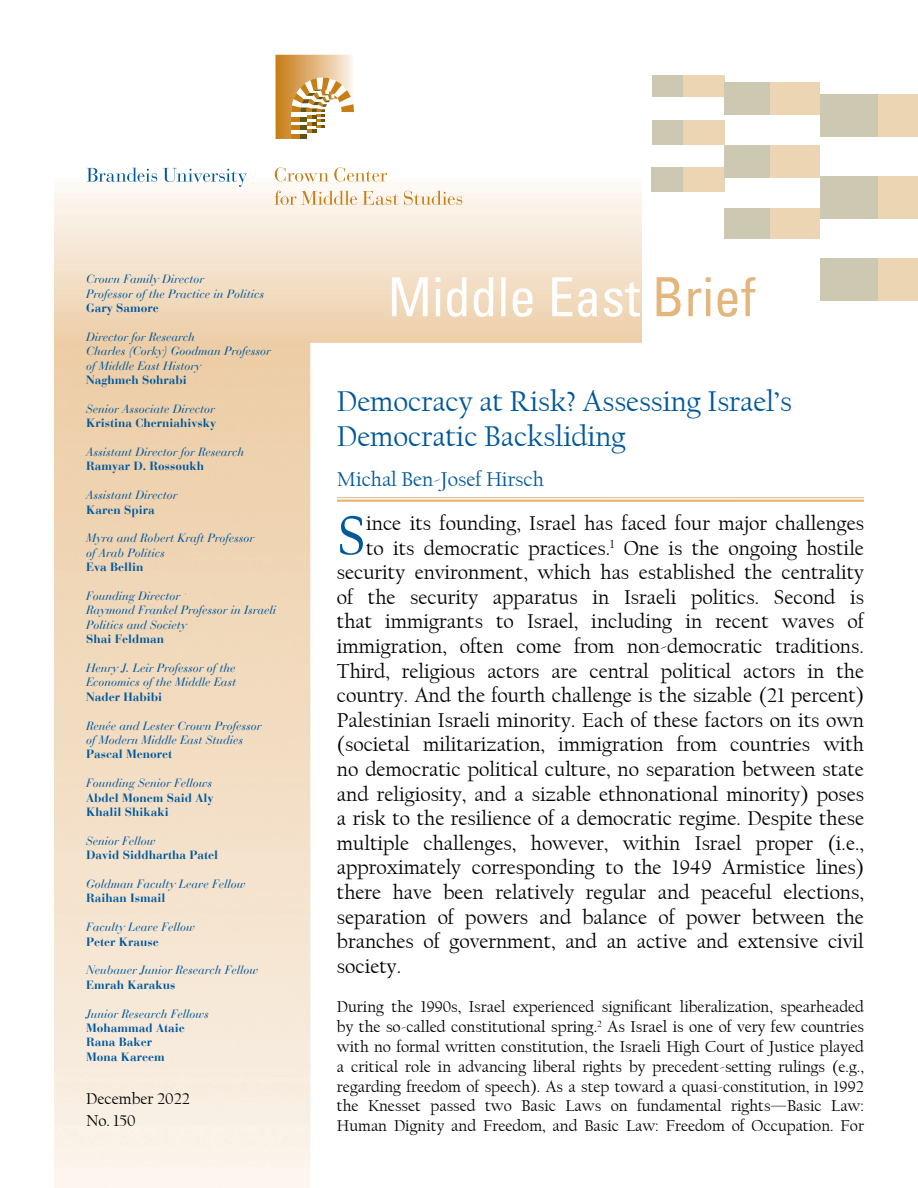
<style>
.page{position:relative;width:918px;height:1188px;background:#fff}
.page>*{position:absolute;margin:0;border:0;box-sizing:border-box;transform-origin:0 0}
.MEB_First_Paragraph{font:58.05px "Californian FB";color:#00589c}
.MEB_Title{font:30px/34.5px "Californian FB";color:#00589c}
.MEB_First_Paragraph-2{font:21px "Californian FB";color:#000}
.MEB_Author{font:21px "Californian FB";color:#00589c}
.MEB_Body_Text{font:16.5px/19.8px "Californian FB";color:#000;text-align:justify}
.t1{font:italic 12px/14.4px "Bauer Bodoni";color:#00589c}
.t2{font:700 12px "Bauer Bodoni";color:#00589c}
.s1{font-weight:700;font-style:normal}
</style>
<div class="page">
<svg style="left:652px;top:75px;width:266px;height:227px"></svg>
<svg style="left:275px;top:55px;width:79px;height:84px"></svg>
<div style="left:707px;top:239px;width:120px;height:15px;background:#fff"></div>
<svg style="left:275px;top:167px;width:112px;height:15px"></svg>
<svg style="left:274px;top:190px;width:188px;height:15px"></svg>
<svg style="left:392px;top:277px;width:248px;height:40px"></svg>
<svg style="left:657px;top:277px;width:98px;height:40px"></svg>
<hr style="left:337px;top:497px;width:527px;height:1px;background:#e2b67d">
<hr style="left:337px;top:500px;width:527px;height:2px;background:#e2b67d">
<svg style="left:87px;top:167px;width:160px;height:20px"></svg>
<p class="t1" style="left:86px;top:272px;width:180px">Crown Family Director<br>Professor of the Practice in Politics</p>
<p class="t2" style="left:86px;top:301px;width:74px">Gary Samore</p>
<p class="t1" style="left:86px;top:330px;width:110px">Director for Research</p>
<p class="t1" style="left:86px;top:344px;width:186px">Charles (Corky) Goodman Professor of Middle East History<br><span class="s1">Naghmeh Sohrabi</span></p>
<p class="t1" style="left:86px;top:402px;width:130px">Senior Associate Director</p>
<p class="t2" style="left:86px;top:416px;width:132px">Kristina Cherniahivsky</p>
<p class="t1" style="left:86px;top:445px;width:160px">Assistant Director for Research</p>
<p class="t2" style="left:86px;top:459px;width:119px">Ramyar D. Rossoukh</p>
<p class="t1" style="left:86px;top:488px;width:93px">Assistant Director</p>
<p class="t2" style="left:86px;top:502px;width:70px">Karen Spira</p>
<p class="t1" style="left:86px;top:531px;width:170px">Myra and Robert Kraft Professor</p>
<p class="t1" style="left:86px;top:546px;width:80px">of Arab Politics</p>
<p class="t2" style="left:86px;top:560px;width:59px">Eva Bellin</p>
<p class="t1" style="left:86px;top:589px;width:192px">Founding Director<br>Raymond Frankel Professor in Israeli<br>Politics and Society</p>
<p class="t2" style="left:86px;top:632px;width:80px">Shai Feldman</p>
<p class="t1" style="left:86px;top:661px;width:151px">Henry J. Leir Professor of the</p>
<p class="t1" style="left:86px;top:675px;width:151px">Economics of the Middle East</p>
<p class="t2" style="left:86px;top:689px;width:78px">Nader Habibi</p>
<p class="t1" style="left:86px;top:718px;width:177px">Renée and Lester Crown Professor</p>
<p class="t1" style="left:86px;top:733px;width:158px">of Modern Middle East Studies</p>
<p class="t2" style="left:86px;top:747px;width:88px">Pascal Menoret</p>
<p class="t1" style="left:86px;top:776px;width:128px">Founding Senior Fellows</p>
<p class="t2" style="left:86px;top:790px;width:129px">Abdel Monem Said Aly</p>
<p class="t2" style="left:86px;top:805px;width:84px">Khalil Shikaki</p>
<p class="t1" style="left:86px;top:834px;width:71px">Senior Fellow</p>
<p class="t2" style="left:86px;top:848px;width:134px">David Siddhartha Patel</p>
<p class="t1" style="left:86px;top:877px;width:161px">Goldman Faculty Leave Fellow</p>
<p class="t2" style="left:86px;top:891px;width:81px">Raihan Ismail</p>
<p class="t1" style="left:86px;top:920px;width:110px">Faculty Leave Fellow</p>
<p class="t2" style="left:86px;top:934px;width:74px">Peter Krause</p>
<p class="t1" style="left:86px;top:963px;width:174px">Neubauer Junior Research Fellow</p>
<p class="t2" style="left:86px;top:977px;width:91px">Emrah Karakus</p>
<p class="t1" style="left:86px;top:1006px;width:124px">Junior Research Fellows</p>
<p class="t2" style="left:86px;top:1021px;width:100px">Mohammad Ataie</p>
<p class="t2" style="left:86px;top:1035px;width:68px">Rana Baker</p>
<p class="t2" style="left:86px;top:1049px;width:80px">Mona Kareem</p>
<p class="MEB_Body_Text" style="left:86px;top:1089px;width:105px">December 2022</p>
<p class="MEB_Body_Text" style="left:86px;top:1111px;width:51px">No. 150</p>
<p class="MEB_Title" style="left:337px;top:385px;width:456px">Democracy at Risk? Assessing Israel’s<br>Democratic Backsliding</p>
<p class="MEB_Author" style="left:337px;top:467px;width:209px">Michal Ben-Josef Hirsch</p>
<p class="MEB_First_Paragraph" style="left:337px;top:503px;width:31px">S</p>
<p class="MEB_First_Paragraph-2" style="left:366px;top:511px;width:499px">ince its founding, Israel has faced four major challenges</p>
<p class="MEB_First_Paragraph-2" style="left:366px;top:536px;width:499px">to its democratic practices.<sup>1</sup> One is the ongoing hostile</p>
<p class="MEB_First_Paragraph-2" style="left:337px;top:561px;width:529px">security environment, which has established the centrality</p>
<p class="MEB_First_Paragraph-2" style="left:337px;top:585px;width:529px">of the security apparatus in Israeli politics. Second is</p>
<p class="MEB_First_Paragraph-2" style="left:337px;top:610px;width:529px">that immigrants to Israel, including in recent waves of</p>
<p class="MEB_First_Paragraph-2" style="left:337px;top:634px;width:529px">immigration, often come from non-democratic traditions.</p>
<p class="MEB_First_Paragraph-2" style="left:337px;top:659px;width:529px">Third, religious actors are central political actors in the</p>
<p class="MEB_First_Paragraph-2" style="left:337px;top:684px;width:529px">country. And the fourth challenge is the sizable (21 percent)</p>
<p class="MEB_First_Paragraph-2" style="left:337px;top:708px;width:528px">Palestinian Israeli minority. Each of these factors on its own</p>
<p class="MEB_First_Paragraph-2" style="left:337px;top:733px;width:529px">(societal militarization, immigration from countries with</p>
<p class="MEB_First_Paragraph-2" style="left:337px;top:757px;width:529px">no democratic political culture, no separation between state</p>
<p class="MEB_First_Paragraph-2" style="left:337px;top:782px;width:529px">and religiosity, and a sizable ethnonational minority) poses</p>
<p class="MEB_First_Paragraph-2" style="left:337px;top:807px;width:529px">a risk to the resilience of a democratic regime. Despite these</p>
<p class="MEB_First_Paragraph-2" style="left:337px;top:831px;width:529px">multiple challenges, however, within Israel proper (i.e.,</p>
<p class="MEB_First_Paragraph-2" style="left:337px;top:856px;width:529px">approximately corresponding to the 1949 Armistice lines)</p>
<p class="MEB_First_Paragraph-2" style="left:337px;top:880px;width:529px">there have been relatively regular and peaceful elections,</p>
<p class="MEB_First_Paragraph-2" style="left:337px;top:905px;width:529px">separation of powers and balance of power between the</p>
<p class="MEB_First_Paragraph-2" style="left:337px;top:930px;width:529px">branches of government, and an active and extensive civil</p>
<p class="MEB_First_Paragraph-2" style="left:337px;top:954px;width:66px">society.</p>
<p class="MEB_Body_Text" style="left:337px;top:997px;width:529px">During the 1990s, Israel experienced significant liberalization, spearheaded by the so-called constitutional spring.<sup>2</sup> As Israel is one of very few countries with no formal written constitution, the Israeli High Court of Justice played a critical role in advancing liberal rights by precedent-setting rulings (e.g., regarding freedom of speech). As a step toward a quasi-constitution, in 1992 the Knesset passed two Basic Laws on fundamental rights—Basic Law:<br>Human Dignity and Freedom, and Basic Law: Freedom of Occupation. For</p>
</div>
